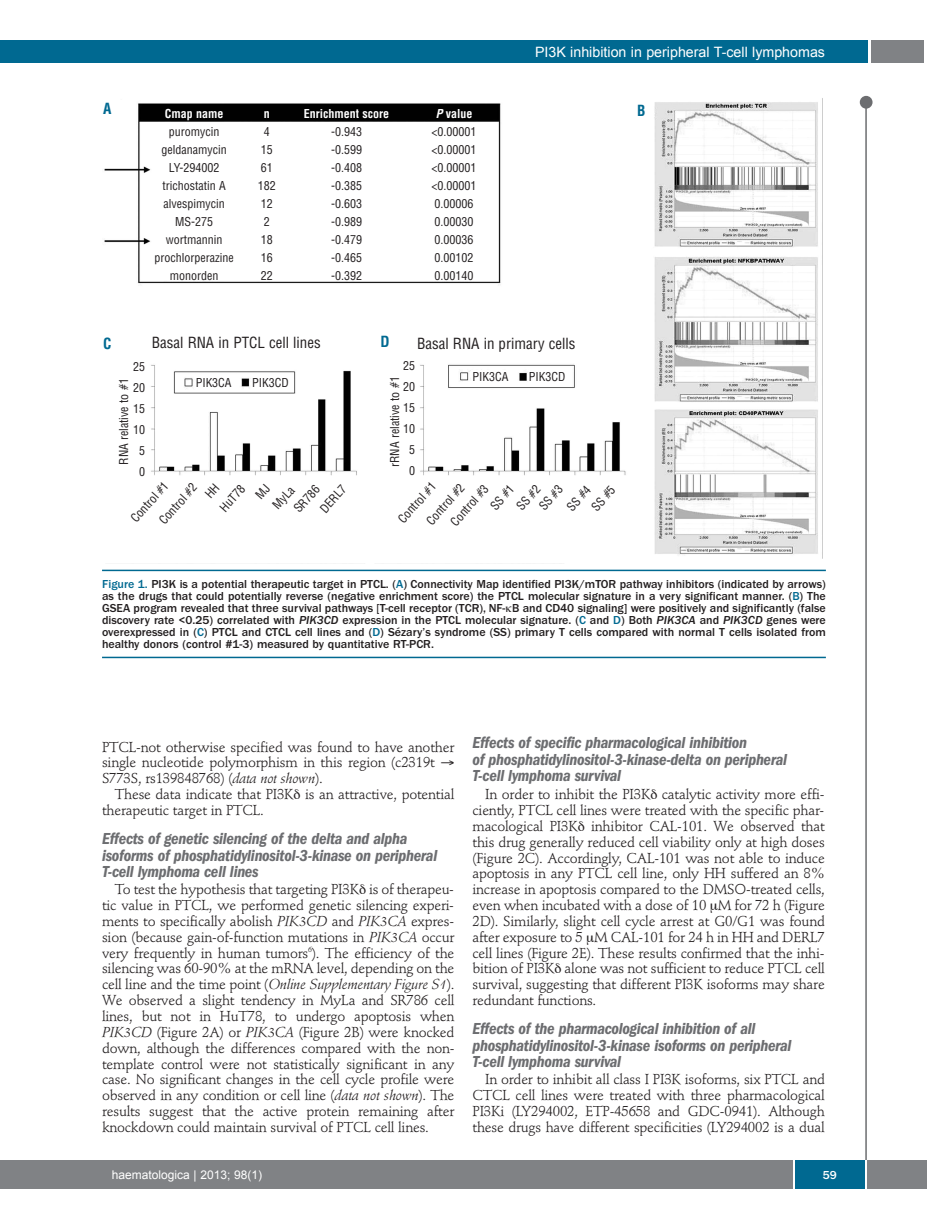
<style>
.page{position:relative;width:927px;height:1225px;background:#fff}
.page>*{position:absolute;margin:0;border:0;box-sizing:border-box;transform-origin:0 0}
.t1{font:italic 600 condensed 16.5px/16.5px "Franklin Gothic";letter-spacing:-.015em;color:#6c6d70}
.t2{font:condensed 15px "Helvetica";color:#231f20}
.t3{font:700 condensed 15px "Helvetica";color:#006991}
.t4{font:14.25px/15.9px "Stempel Schneidler";letter-spacing:-.015em;color:#231f20;text-align:justify}
.t5{font:14.25px "Arial";color:#fff}
.t6{font:500 12px/12px "Franklin Gothic";color:#231f20;text-align:justify}
.t7{font:condensed 12px/21px "Helvetica";color:#231f20}
.t8{font:700 condensed 12px "Helvetica";color:#fff}
.t9{font:12px "Arial";color:#fff}
.t10{font:500 12px "Franklin Gothic";color:#fff}
.s1{font-style:italic}
.s2{color:#006991}
</style>
<div class="page">
<div style="left:860px;top:96px;width:12px;height:13px;background:#6c6d70;border-radius:50%"></div>
<hr style="left:865px;top:98px;width:2px;height:1062px;background:#6c6d70">
<div style="left:871px;top:40px;width:52px;height:22px;background:#808285"></div>
<div style="left:18px;top:40px;width:849px;height:22px;background:#006991"></div>
<div style="left:17px;top:1160px;width:910px;height:28px;background:#808285"></div>
<div style="left:795px;top:1160px;width:70px;height:28px;background:#006991"></div>
<hr style="left:793px;top:1160px;width:2px;height:28px;background:#fff">
<hr style="left:865px;top:1160px;width:2px;height:28px;background:#fff">
<div style="left:0;top:40px;width:19px;height:22px;background:#006991"></div>
<div style="left:0;top:1160px;width:18px;height:28px;background:#808285"></div>
<img style="left:104px;top:102px;width:714px;height:453px">
<hr style="left:102px;top:569px;width:724px;height:2px;background:#006991">
<hr style="left:102px;top:656px;width:724px;height:2px;background:#006991">
<p class="t5" style="left:535px;top:44px;width:292px">PI3K inhibition in peripheral T-cell lymphomas</p>
<p class="t3" style="left:103px;top:100px;width:10px">A</p>
<p class="t3" style="left:637px;top:102px;width:10px">B</p>
<p class="t8" style="left:165px;top:107px;width:60px">Cmap name</p>
<p class="t8" style="left:264px;top:107px;width:7px">n</p>
<p class="t8" style="left:304px;top:107px;width:87px">Enrichment score</p>
<p class="t8" style="left:436px;top:107px;width:38px"><span class="s1">P</span> value</p>
<p class="t7" style="left:169px;top:122px;width:52px">puromycin</p>
<p class="t7" style="left:264px;top:122px;width:7px">4</p>
<p class="t7" style="left:331px;top:122px;width:32px">-0.943</p>
<p class="t7" style="left:431px;top:122px;width:46px">&lt;0.00001</p>
<p class="t7" style="left:161px;top:140px;width:67px">geldanamycin</p>
<p class="t7" style="left:261px;top:140px;width:13px">15</p>
<p class="t7" style="left:331px;top:140px;width:32px">-0.599</p>
<p class="t7" style="left:431px;top:140px;width:46px">&lt;0.00001</p>
<p class="t7" style="left:169px;top:158px;width:52px">LY-294002</p>
<p class="t7" style="left:261px;top:158px;width:13px">61</p>
<p class="t7" style="left:331px;top:158px;width:32px">-0.408</p>
<p class="t7" style="left:431px;top:158px;width:46px">&lt;0.00001</p>
<p class="t7" style="left:163px;top:176px;width:65px">trichostatin A</p>
<p class="t7" style="left:258px;top:176px;width:19px">182</p>
<p class="t7" style="left:331px;top:176px;width:32px">-0.385</p>
<p class="t7" style="left:431px;top:176px;width:46px">&lt;0.00001</p>
<p class="t7" style="left:163px;top:194px;width:63px">alvespimycin</p>
<p class="t7" style="left:261px;top:194px;width:13px">12</p>
<p class="t7" style="left:331px;top:194px;width:32px">-0.603</p>
<p class="t7" style="left:434px;top:194px;width:40px">0.00006</p>
<p class="t7" style="left:175px;top:212px;width:39px">MS-275</p>
<p class="t7" style="left:264px;top:212px;width:7px">2</p>
<p class="t7" style="left:331px;top:212px;width:32px">-0.989</p>
<p class="t7" style="left:434px;top:212px;width:40px">0.00030</p>
<p class="t7" style="left:166px;top:230px;width:58px">wortmannin</p>
<p class="t7" style="left:261px;top:230px;width:13px">18</p>
<p class="t7" style="left:331px;top:230px;width:32px">-0.479</p>
<p class="t7" style="left:434px;top:230px;width:40px">0.00036</p>
<p class="t7" style="left:155px;top:248px;width:81px">prochlorperazine</p>
<p class="t7" style="left:261px;top:248px;width:13px">16</p>
<p class="t7" style="left:331px;top:248px;width:32px">-0.465</p>
<p class="t7" style="left:434px;top:248px;width:40px">0.00102</p>
<p class="t7" style="left:170px;top:266px;width:50px">monorden</p>
<p class="t7" style="left:261px;top:266px;width:13px">22</p>
<p class="t7" style="left:331px;top:266px;width:32px">-0.392</p>
<p class="t7" style="left:434px;top:266px;width:40px">0.00140</p>
<p class="t3" style="left:103px;top:335px;width:10px">C</p>
<p class="t3" style="left:380px;top:333px;width:11px">D</p>
<p class="t2" style="left:152px;top:334px;width:170px">Basal RNA in PTCL cell lines</p>
<p class="t2" style="left:417px;top:334px;width:160px">Basal RNA in primary cells</p>
<p class="t7" style="left:472px;top:366px;width:37px">PIK3CA</p>
<p class="t7" style="left:529px;top:366px;width:38px">PIK3CD</p>
<p class="t7" style="left:133px;top:356px;width:13px;text-align:center">25<br>20<br>15<br>10<br>5<br>0</p>
<p class="t7" style="left:403px;top:355px;width:13px;text-align:center">25<br>20<br>15<br>10<br>5<br>0</p>
<p class="t7" style="left:137px;top:500px;width:51px;line-height:22px;text-indent:-18px;rotate:-48deg">Control #1<br>Control #2</p>
<p class="t7" style="left:404px;top:500px;width:51px;line-height:22px;text-indent:-18px;rotate:-48deg">Control #1<br>Control #2</p>
<p class="t7" style="left:196px;top:372px;width:37px">PIK3CA</p>
<p class="t7" style="left:252px;top:372px;width:38px">PIK3CD</p>
<p class="t7" style="left:113px;top:465px;width:88px;rotate:-90deg">RNA relative to #1</p>
<p class="t7" style="left:384px;top:467px;width:92px;rotate:-90deg">rRNA relative to #1</p>
<p class="t7" style="left:200px;top:490px;width:33px;line-height:19.8px;rotate:-48deg">HH<br>HuT78</p>
<p class="t7" style="left:254px;top:488px;width:27px;line-height:19.4px;text-indent:-4px;rotate:-48deg">MJ<br>MyLa</p>
<p class="t7" style="left:445px;top:516px;width:51px;rotate:-48deg">Control #3</p>
<p class="t7" style="left:485px;top:501px;width:30px;rotate:-48deg">SS #1</p>
<p class="t7" style="left:511px;top:501px;width:30px;rotate:-48deg">SS #2</p>
<p class="t7" style="left:301px;top:491px;width:34px;line-height:19.8px;text-indent:-17px;rotate:-48deg">SR786<br>DERL7</p>
<p class="t7" style="left:546px;top:488px;width:30px;text-indent:-18px;rotate:-48deg">SS #3<br>SS #4</p>
<p class="t7" style="left:586px;top:502px;width:30px;rotate:-48deg">SS #5</p>
<p class="t6" style="left:102px;top:579px;width:725px"><span class="s2">Figure 1.</span> PI3K is a potential therapeutic target in PTCL. (<span class="s2">A</span>) Connectivity Map identified PI3K/mTOR pathway inhibitors (indicated by arrows) as the drugs that could potentially reverse (negative enrichment score) the PTCL molecular signature in a very significant manner. (<span class="s2">B</span>) The GSEA program revealed that three survival pathways [T-cell receptor (TCR), NF- B and CD40 signaling] were positively and significantly (false discovery rate &lt;0.25) correlated with <span class="s1">PIK3CD</span> expression in the PTCL molecular signature. (<span class="s2">C</span> and <span class="s2">D</span>) Both <span class="s1">PIK3CA</span> and <span class="s1">PIK3CD</span> genes were overexpressed in (<span class="s2">C</span>) PTCL and CTCL cell lines and (<span class="s2">D</span>) Sézary’s syndrome (SS) primary T cells compared with normal T cells isolated from healthy donors (control #1-3) measured by quantitative RT-PCR.</p>
<p class="t4" style="left:102px;top:740px;width:354px">PTCL-not otherwise specified was found to have another single nucleotide polymorphism in this region (c2319t → S773S, rs139848768) (<span class="s1">data not shown</span>).</p>
<p class="t4" style="left:102px;top:787px;width:354px;text-indent:13px">These data indicate that PI3K is an attractive, potential therapeutic target in PTCL.</p>
<p class="t1" style="left:102px;top:831px;width:337px">Effects of genetic silencing of the delta and alpha isoforms of phosphatidylinositol-3-kinase on peripheral<br>T-cell lymphoma cell lines</p>
<p class="t4" style="left:102px;top:882px;width:354px;text-indent:13px">To test the hypothesis that targeting PI3K is of therapeu&shy;tic value in PTCL, we performed genetic silencing experi&shy;ments to specifically abolish <span class="s1">PIK3CD</span> and <span class="s1">PIK3CA</span> expres&shy;sion (because gain-of-function mutations in <span class="s1">PIK3CA</span> occur very frequently in human tumors<sup>6</sup>). The efficiency of the silencing was 60-90% at the mRNA level, depending on the cell line and the time point (<span class="s1">Online Supplementary Figure S1</span>).<br>We observed a slight tendency in MyLa and SR786 cell lines, but not in HuT78, to undergo apoptosis when <span class="s1">PIK3CD</span> (Figure 2A) or <span class="s1">PIK3CA</span> (Figure 2B) were knocked down, although the differences compared with the non&shy;template control were not statistically significant in any case. No significant changes in the cell cycle profile were observed in any condition or cell line (<span class="s1">data not shown</span>). The results suggest that the active protein remaining after knockdown could maintain survival of PTCL cell lines.</p>
<p class="t1" style="left:472px;top:735px;width:316px">Effects of specific pharmacological inhibition<br>of phosphatidylinositol-3-kinase-delta on peripheral<br>T-cell lymphoma survival</p>
<p class="t4" style="left:472px;top:787px;width:354px;text-indent:13px">In order to inhibit the PI3K catalytic activity more effi&shy;ciently, PTCL cell lines were treated with the specific phar&shy;macological PI3K inhibitor CAL-101. We observed that this drug generally reduced cell viability only at high doses (Figure 2C). Accordingly, CAL-101 was not able to induce apoptosis in any PTCL cell line, only HH suffered an 8% increase in apoptosis compared to the DMSO-treated cells, even when incubated with a dose of 10 M for 72 h (Figure 2D). Similarly, slight cell cycle arrest at G0/G1 was found after exposure to 5 M CAL-101 for 24 h in HH and DERL7 cell lines (Figure 2E). These results confirmed that the inhi&shy;bition of PI3K alone was not sufficient to reduce PTCL cell survival, suggesting that different PI3K isoforms may share redundant functions.</p>
<p class="t1" style="left:472px;top:1021px;width:321px">Effects of the pharmacological inhibition of all phosphatidylinositol-3-kinase isoforms on peripheral<br>T-cell lymphoma survival</p>
<p class="t4" style="left:472px;top:1073px;width:354px;text-indent:13px">In order to inhibit all class I PI3K isoforms, six PTCL and CTCL cell lines were treated with three pharmacological PI3Ki (LY294002, ETP-45658 and GDC-0941). Although these drugs have different specificities (LY294002 is a dual</p>
<p class="t9" style="left:112px;top:1168px;width:152px">haematologica | 2013; 98(1)</p>
<p class="t10" style="left:823px;top:1171px;width:16px">59</p>
</div>
